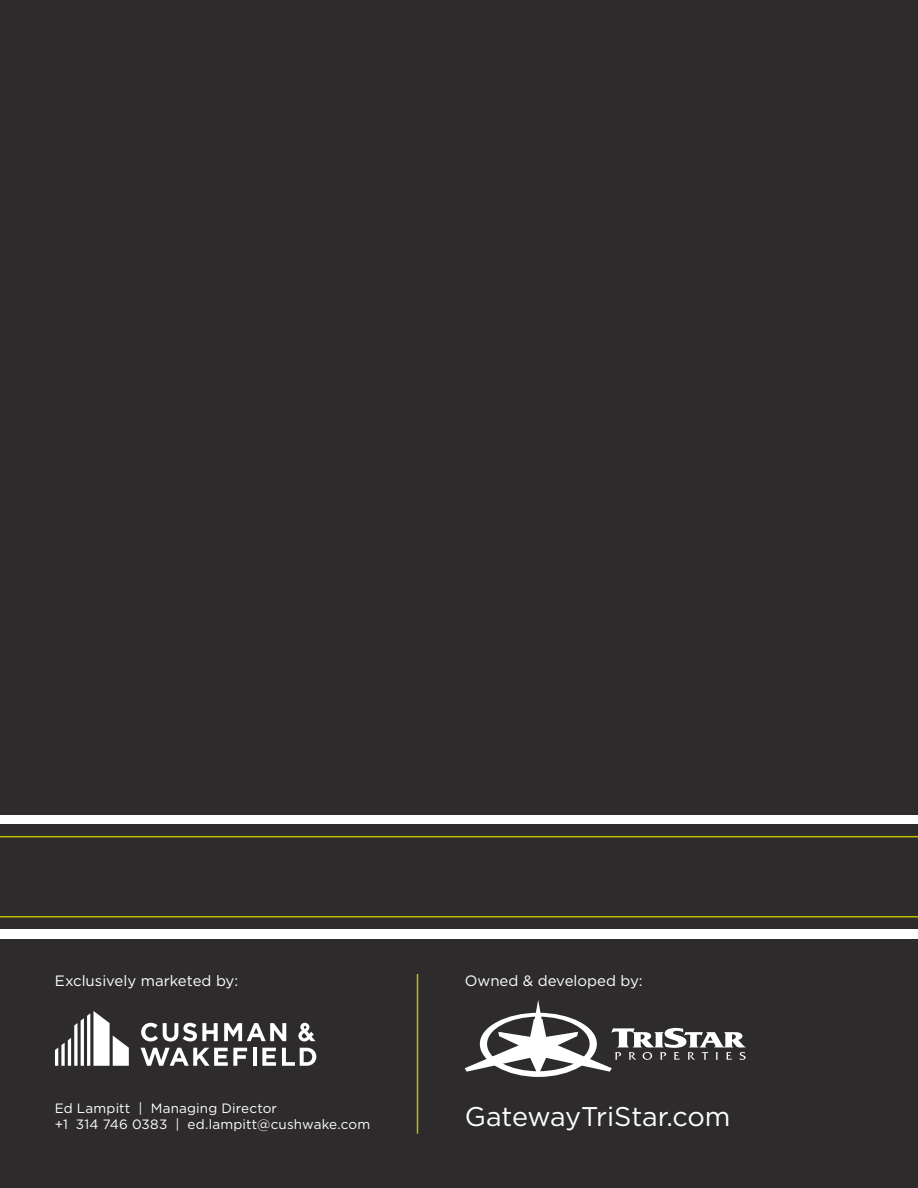
<style>
.page{position:relative;width:918px;height:1188px;background:#2e2b2c}
.page>*{position:absolute;margin:0;border:0;box-sizing:border-box;transform-origin:0 0}
.t1{font:27px "Gotham";letter-spacing:-.005em;color:#fff}
.t2{font:15px "Gotham";color:#fff}
.Broker_Name{font:13.5px "Gotham";letter-spacing:.01em;color:#fff}
</style>
<div class="page">
<hr style="left:0;top:916px;width:918px;height:2px;background:#c0bc00">
<hr style="left:417px;top:974px;width:1px;height:160px;background:#c0bc00">
<div style="left:0;top:929px;width:918px;height:10px;background:#fff"></div>
<div style="left:0;top:814px;width:918px;height:10px;background:#fff"></div>
<svg style="left:465px;top:1000px;width:281px;height:77px"></svg>
<svg style="left:55px;top:1011px;width:74px;height:55px"></svg>
<hr style="left:253px;top:1048px;width:4px;height:18px;background:#fff">
<svg style="left:262px;top:1048px;width:14px;height:18px"></svg>
<svg style="left:282px;top:1048px;width:34px;height:18px"></svg>
<svg style="left:141px;top:1023px;width:77px;height:19px"></svg>
<svg style="left:224px;top:1023px;width:62px;height:18px"></svg>
<svg style="left:141px;top:1048px;width:106px;height:18px"></svg>
<svg style="left:298px;top:1023px;width:18px;height:19px"></svg>
<hr style="left:0;top:836px;width:918px;height:1px;background:#c0bc00">
<p class="t2" style="left:55px;top:971px;width:185px">Exclusively marketed by:</p>
<p class="t2" style="left:465px;top:971px;width:180px">Owned &amp; developed by:</p>
<p class="Broker_Name" style="left:55px;top:1100px;width:224px">Ed Lampitt | Managing Director</p>
<p class="Broker_Name" style="left:55px;top:1116px;width:317px">+1 314 746 0383 | ed.lampitt@cushwake.com</p>
<p class="t1" style="left:465px;top:1100px;width:267px">GatewayTriStar.com</p>
</div>
